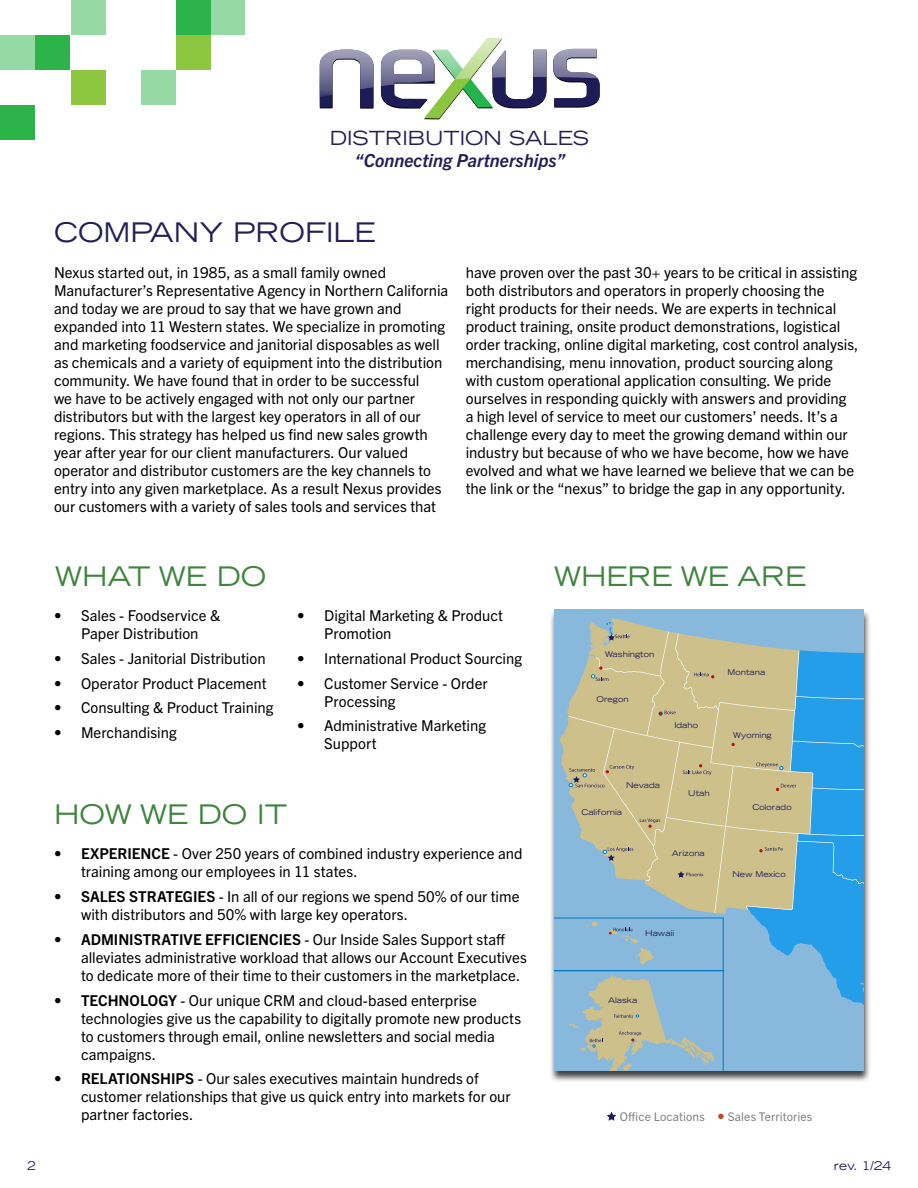
<style>
.page{position:relative;width:918px;height:1188px;background:#fff}
.page>*{position:absolute;margin:0;border:0;box-sizing:border-box;transform-origin:0 0}
.t1{font:expanded 27px "Trade Gothic LH";color:#40853f}
.t2{font:expanded 27px "Trade Gothic LH";color:#231f55}
.t3{font:expanded 19.5px "Trade Gothic LH";color:#231f55}
.t4{font:italic 700 18px "Trade Gothic Next LT Pro";color:#231f55}
.t5{font:15px/18px "Trade Gothic Next LT Pro";color:#000}
.t6{font:12px "Trade Gothic Next LT Pro";letter-spacing:.01em;color:#808285}
.t7{font:expanded 12px "Trade Gothic LH";color:#231f55}
.t8{font:expanded 7.95px "Trade Gothic LH";color:#1e1c57}
.s1{font-weight:700}
</style>
<div class="page">
<svg style="left:320px;top:97px;width:280px;height:22px"></svg>
<svg style="left:319px;top:38px;width:281px;height:59px"></svg>
<div style="left:71px;top:0;width:35px;height:35px;background:#95d9a4"></div>
<div style="left:71px;top:70px;width:35px;height:35px;background:#8dc63f"></div>
<div style="left:0;top:35px;width:35px;height:35px;background:#95d9a4"></div>
<div style="left:176px;top:0;width:34px;height:35px;background:#2cb34a"></div>
<div style="left:176px;top:35px;width:34px;height:35px;background:#8dc63f"></div>
<div style="left:35px;top:35px;width:35px;height:35px;background:#2cb34a"></div>
<div style="left:210px;top:0;width:35px;height:35px;background:#95d9a4"></div>
<div style="left:141px;top:70px;width:35px;height:35px;background:#95d9a4"></div>
<div style="left:0;top:105px;width:35px;height:35px;background:#2cb34a"></div>
<svg style="left:607px;top:1112px;width:9px;height:9px"></svg>
<svg style="left:718px;top:1114px;width:6px;height:5px"></svg>
<div style="left:549px;top:609px;width:322px;height:473px;background:#000;opacity:.75"></div>
<svg style="left:554px;top:618px;width:310px;height:453px;background:#97b7b9"></svg>
<h2 class="t3" style="left:330px;top:125px;width:261px">DISTRIBUTION SALES</h2>
<p class="t4" style="left:355px;top:148px;width:212px">“Connecting Partnerships”</p>
<h1 class="t2" style="left:54px;top:215px;width:323px">COMPANY PROFILE</h1>
<p class="t5" style="left:54px;top:262px;width:396px">Nexus started out, in 1985, as a small family owned Manufacturer’s Representative Agency in Northern California and today we are proud to say that we have grown and expanded into 11 Western states. We specialize in promoting and marketing foodservice and janitorial disposables as well as chemicals and a variety of equipment into the distribution community. We have found that in order to be successful<br>we have to be actively engaged with not only our partner distributors but with the largest key operators in all of our regions. This strategy has helped us find new sales growth year after year for our client manufacturers. Our valued operator and distributor customers are the key channels to entry into any given marketplace. As a result Nexus provides our customers with a variety of sales tools and services that</p>
<p class="t5" style="left:466px;top:262px;width:394px">have proven over the past 30+ years to be critical in assisting both distributors and operators in properly choosing the<br>right products for their needs. We are experts in technical product training, onsite product demonstrations, logistical order tracking, online digital marketing, cost control analysis, merchandising, menu innovation, product sourcing along with custom operational application consulting. We pride ourselves in responding quickly with answers and providing<br>a high level of service to meet our customers’ needs. It’s a challenge every day to meet the growing demand within our industry but because of who we have become, how we have evolved and what we have learned we believe that we can be the link or the “nexus” to bridge the gap in any opportunity.</p>
<h1 class="t1" style="left:55px;top:559px;width:213px">WHAT WE DO</h1>
<p class="t5" style="left:54px;top:606px;width:168px;text-align:center">• Sales - Foodservice &amp;<br>Paper Distribution</p>
<p class="t5" style="left:54px;top:648px;width:213px">• Sales - Janitorial Distribution</p>
<p class="t5" style="left:54px;top:673px;width:214px">• Operator Product Placement</p>
<p class="t5" style="left:54px;top:698px;width:221px">• Consulting &amp; Product Training</p>
<p class="t5" style="left:54px;top:723px;width:124px">• Merchandising</p>
<p class="t5" style="left:324px;top:606px;width:180px;text-indent:-27px">• Digital Marketing &amp; Product<br>Promotion</p>
<p class="t5" style="left:297px;top:648px;width:226px">• International Product Sourcing</p>
<p class="t5" style="left:324px;top:673px;width:165px;text-indent:-27px">• Customer Service - Order<br>Processing</p>
<p class="t5" style="left:324px;top:716px;width:163px;text-indent:-27px">• Administrative Marketing<br>Support</p>
<h1 class="t1" style="left:54px;top:797px;width:235px">HOW WE DO IT</h1>
<p class="t5" style="left:81px;top:844px;width:443px;text-indent:-27px"><span class="s1">• EXPERIENCE</span> - Over 250 years of combined industry experience and training among our employees in 11 states.</p>
<p class="t5" style="left:81px;top:887px;width:440px;text-indent:-27px"><span class="s1">• SALES STRATEGIES</span> - In all of our regions we spend 50% of our time with distributors and 50% with large key operators.</p>
<p class="t5" style="left:81px;top:930px;width:447px;text-indent:-27px"><span class="s1">• ADMINISTRATIVE EFFICIENCIES</span> - Our Inside Sales Support staff alleviates administrative workload that allows our Account Executives to dedicate more of their time to their customers in the marketplace.</p>
<p class="t5" style="left:81px;top:990px;width:442px;text-indent:-27px"><span class="s1">• TECHNOLOGY</span> - Our unique CRM and cloud-based enterprise technologies give us the capability to digitally promote new products to customers through email, online newsletters and social media campaigns.</p>
<p class="t5" style="left:81px;top:1069px;width:431px;text-indent:-27px"><span class="s1">• RELATIONSHIPS</span> - Our sales executives maintain hundreds of customer relationships that give us quick entry into markets for our partner factories.</p>
<h1 class="t1" style="left:554px;top:559px;width:254px">WHERE WE ARE</h1>
<p class="t8" style="left:605px;top:649px;width:51px">Washington</p>
<p class="t8" style="left:597px;top:694px;width:33px">Oregon</p>
<p class="t8" style="left:674px;top:720px;width:25px">Idaho</p>
<p class="t8" style="left:626px;top:780px;width:36px">Nevada</p>
<p class="t8" style="left:581px;top:807px;width:42px">California</p>
<p class="t8" style="left:688px;top:788px;width:23px">Utah</p>
<p class="t8" style="left:672px;top:848px;width:34px">Arizona</p>
<p class="t8" style="left:728px;top:667px;width:39px">Montana</p>
<p class="t8" style="left:733px;top:729px;width:40px">Wyoming</p>
<p class="t8" style="left:753px;top:802px;width:40px">Colorado</p>
<p class="t8" style="left:732px;top:869px;width:55px">New Mexico</p>
<p class="t8" style="left:645px;top:928px;width:30px">Hawaii</p>
<p class="t8" style="left:608px;top:995px;width:31px">Alaska</p>
<p class="t6" style="left:620px;top:1108px;width:86px">Office Locations</p>
<p class="t6" style="left:728px;top:1108px;width:86px">Sales Territories</p>
<p class="t7" style="left:27px;top:1158px;width:10px">2</p>
<p class="t7" style="left:834px;top:1158px;width:59px">rev. 1/24</p>
</div>
